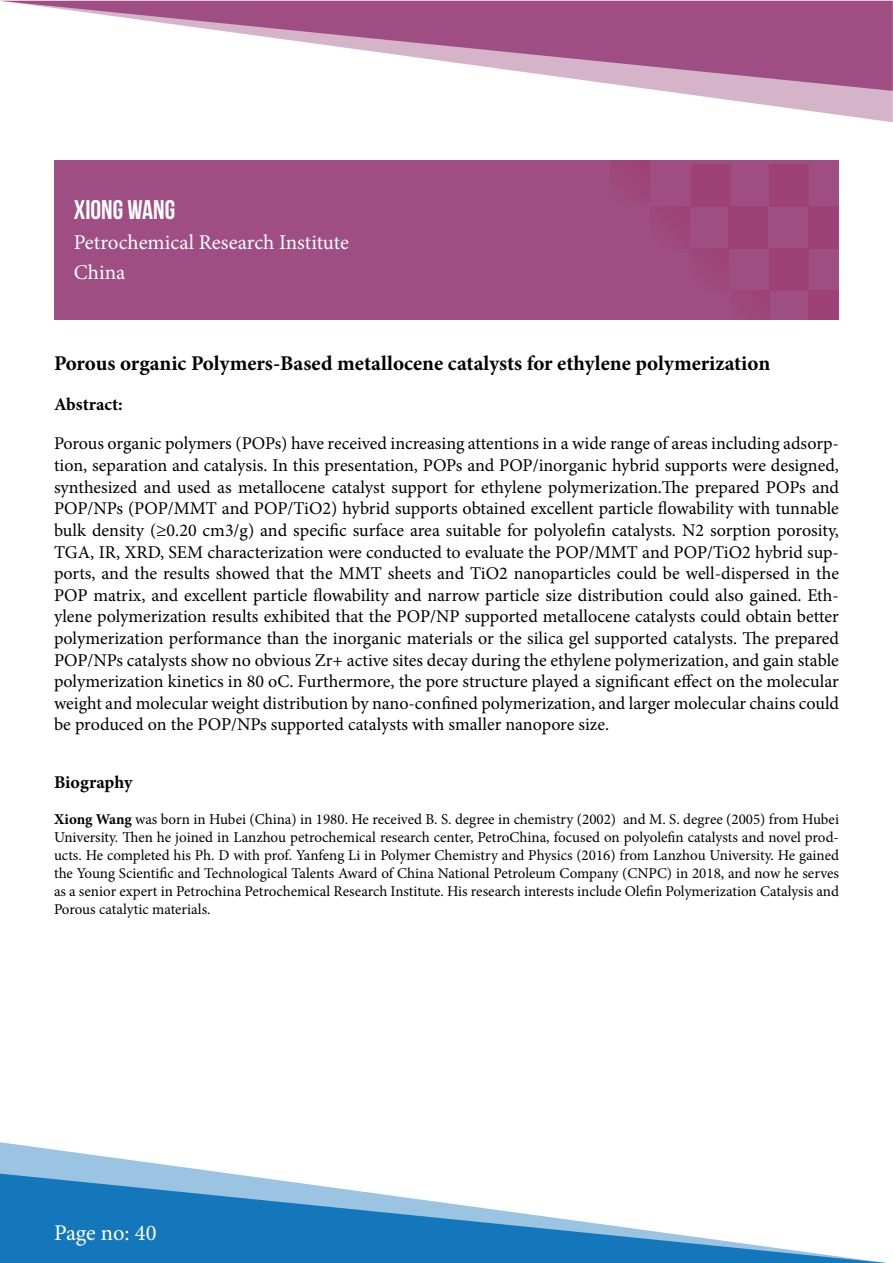
<style>
.page{position:relative;width:893px;height:1263px;background:#fff}
.page>*{position:absolute;margin:0;border:0;box-sizing:border-box;transform-origin:0 0}
.t1{font:27px "Bebas Neue";color:#fff}
.t2{font:22.5px "Minion Pro";letter-spacing:-.005em;color:#fff}
.t3{font:700 21px "Minion Pro";color:#000}
.t4{font:21px/30px "Minion Pro";color:#fff}
.t5{font:18px/21.6px "Minion Pro";color:#000;text-align:justify}
.t6{font:700 18px "Minion Pro";color:#000}
.t7{font:15px/18px "Minion Pro";color:#000;text-align:justify}
.s1{font-weight:700}
</style>
<div class="page">
<svg style="left:2px;top:1px;width:891px;height:121px"></svg>
<svg style="left:0;top:1142px;width:886px;height:121px"></svg>
<div style="left:54px;top:160px;width:785px;height:159px;background:#9e4e83"></div>
<div style="left:650px;top:206px;width:39px;height:42px;background:#9e487d"></div>
<div style="left:689px;top:248px;width:39px;height:42px;background:#9e487d"></div>
<div style="left:728px;top:206px;width:39px;height:42px;background:#9e4176"></div>
<div style="left:769px;top:164px;width:39px;height:42px;background:#9e4176"></div>
<div style="left:730px;top:290px;width:39px;height:29px;background:#9e467b"></div>
<div style="left:769px;top:248px;width:39px;height:42px;background:#9e4176"></div>
<div style="left:610px;top:160px;width:39px;height:42px;background:#9e477c"></div>
<div style="left:691px;top:164px;width:39px;height:42px;background:#9e4176"></div>
<div style="left:808px;top:206px;width:31px;height:42px;background:#9e4176"></div>
<div style="left:808px;top:290px;width:31px;height:29px;background:#9e4176"></div>
<p class="t1" style="left:74px;top:195px;width:103px">XIONG WANG</p>
<p class="t4" style="left:74px;top:227px;width:277px">Petrochemical Research Institute<br>China</p>
<p class="t3" style="left:54px;top:348px;width:718px">Porous organic Polymers-Based metallocene catalysts for ethylene polymerization</p>
<p class="t6" style="left:54px;top:391px;width:70px">Abstract:</p>
<p class="t5" style="left:54px;top:433px;width:786px">Porous organic polymers (POPs) have received increasing attentions in a wide range of areas including adsorp&shy;tion, separation and catalysis. In this presentation, POPs and POP/inorganic hybrid supports were designed, synthesized and used as metallocene catalyst support for ethylene polymerization.The prepared POPs and POP/NPs (POP/MMT and POP/TiO2) hybrid supports obtained excellent particle flowability with tunnable bulk density (≥0.20 cm3/g) and specific surface area suitable for polyolefin catalysts. N2 sorption porosity, TGA, IR, XRD, SEM characterization were conducted to evaluate the POP/MMT and POP/TiO2 hybrid sup&shy;ports, and the results showed that the MMT sheets and TiO2 nanoparticles could be well-dispersed in the POP matrix, and excellent particle flowability and narrow particle size distribution could also gained. Eth&shy;ylene polymerization results exhibited that the POP/NP supported metallocene catalysts could obtain better polymerization performance than the inorganic materials or the silica gel supported catalysts. The prepared POP/NPs catalysts show no obvious Zr+ active sites decay during the ethylene polymerization, and gain stable polymerization kinetics in 80 oC. Furthermore, the pore structure played a significant effect on the molecular weight and molecular weight distribution by nano-confined polymerization, and larger molecular chains could be produced on the POP/NPs supported catalysts with smaller nanopore size.</p>
<p class="t6" style="left:54px;top:769px;width:80px">Biography</p>
<p class="t7" style="left:54px;top:810px;width:786px"><span class="s1">Xiong Wang</span> was born in Hubei (China) in 1980. He received B. S. degree in chemistry (2002) and M. S. degree (2005) from Hubei University. Then he joined in Lanzhou petrochemical research center, PetroChina, focused on polyolefin catalysts and novel prod&shy;ucts. He completed his Ph. D with prof. Yanfeng Li in Polymer Chemistry and Physics (2016) from Lanzhou University. He gained the Young Scientific and Technological Talents Award of China National Petroleum Company (CNPC) in 2018, and now he serves as a senior expert in Petrochina Petrochemical Research Institute. His research interests include Olefin Polymerization Catalysis and Porous catalytic materials.</p>
<p class="t2" style="left:54px;top:1218px;width:104px">Page no: 40</p>
</div>
